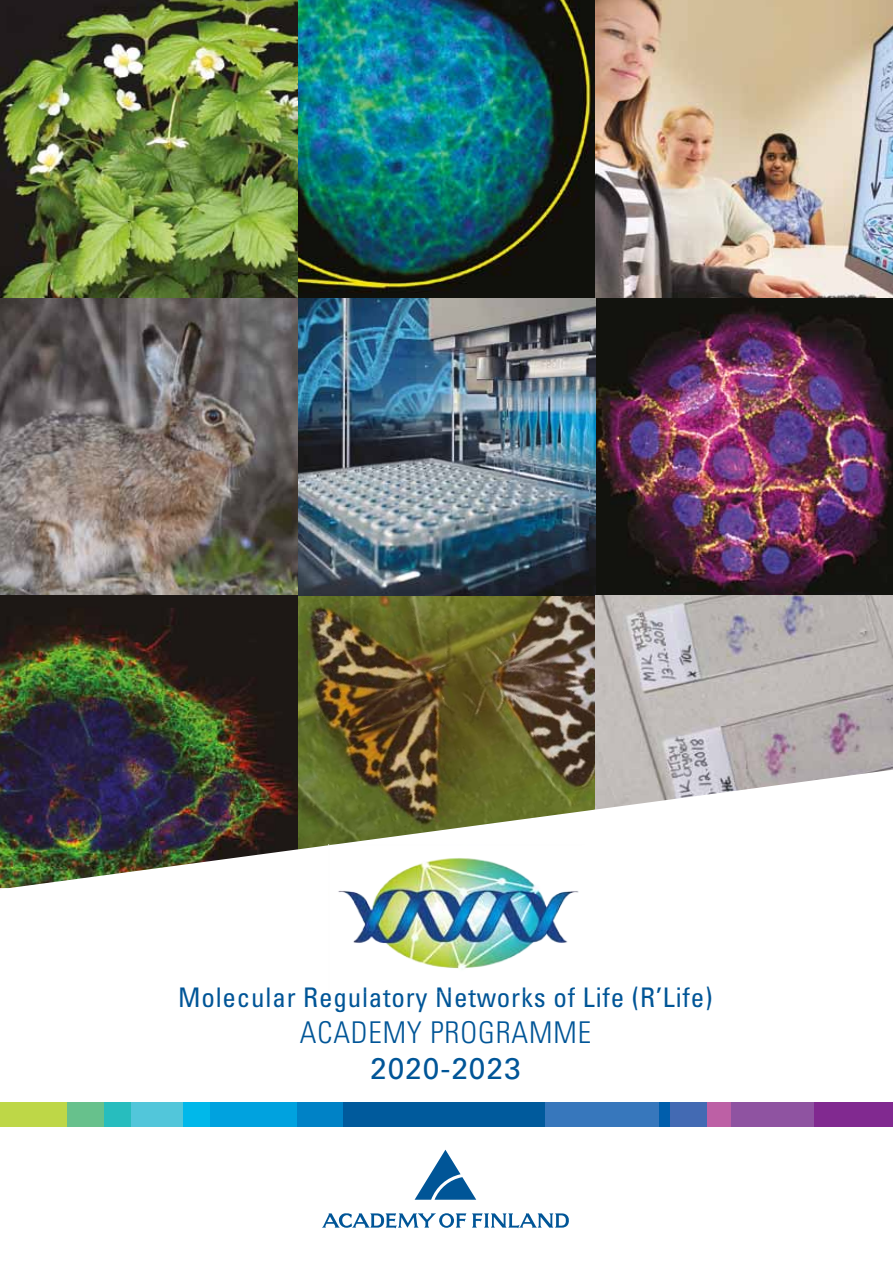
<style>
.page{position:relative;width:893px;height:1263px;background:#fff}
.page>*{position:absolute;margin:0;border:0;box-sizing:border-box;transform-origin:0 0}
.t1{font:300 condensed 30px "Univers LT Std";letter-spacing:.03em;color:#005597}
.t2{font:30px "Univers LT Std";letter-spacing:.03em;color:#005597}
.t3{font:condensed 27px "Univers LT Std";letter-spacing:.03em;color:#005597}
</style>
<div class="page">
<img style="left:0;top:0;width:893px;height:770px">
<img style="left:0;top:770px;width:890px;height:118px">
<div style="left:343px;top:1102px;width:202px;height:25px;background:#005a9c"></div>
<div style="left:296px;top:1102px;width:47px;height:25px;background:#0082c6"></div>
<div style="left:210px;top:1102px;width:86px;height:25px;background:#00a2df"></div>
<div style="left:182px;top:1102px;width:28px;height:25px;background:#00b8ea"></div>
<div style="left:131px;top:1102px;width:51px;height:25px;background:#52c6da"></div>
<div style="left:730px;top:1102px;width:87px;height:25px;background:#8f53a1"></div>
<div style="left:707px;top:1102px;width:23px;height:25px;background:#bd60a5"></div>
<div style="left:670px;top:1102px;width:37px;height:25px;background:#436ab3"></div>
<div style="left:651px;top:1102px;width:19px;height:25px;background:#005eac"></div>
<div style="left:103px;top:1102px;width:28px;height:25px;background:#27bdbe"></div>
<div style="left:66px;top:1102px;width:37px;height:25px;background:#67c18c"></div>
<div style="left:0;top:1102px;width:66px;height:25px;background:#bed747"></div>
<div style="left:545px;top:1102px;width:113px;height:25px;background:#3777bc"></div>
<div style="left:814px;top:1102px;width:79px;height:25px;background:#812990"></div>
<svg style="left:415px;top:1150px;width:61px;height:50px"></svg>
<svg style="left:322px;top:1213px;width:247px;height:15px"></svg>
<img style="left:329px;top:845px;width:256px;height:124px">
<p class="t3" style="left:178px;top:980px;width:536px">Molecular Regulatory Networks of Life (R’Life)</p>
<p class="t1" style="left:300px;top:1014px;width:293px">ACADEMY PROGRAMME</p>
<p class="t2" style="left:370px;top:1050px;width:152px">2020-2023</p>
</div>
